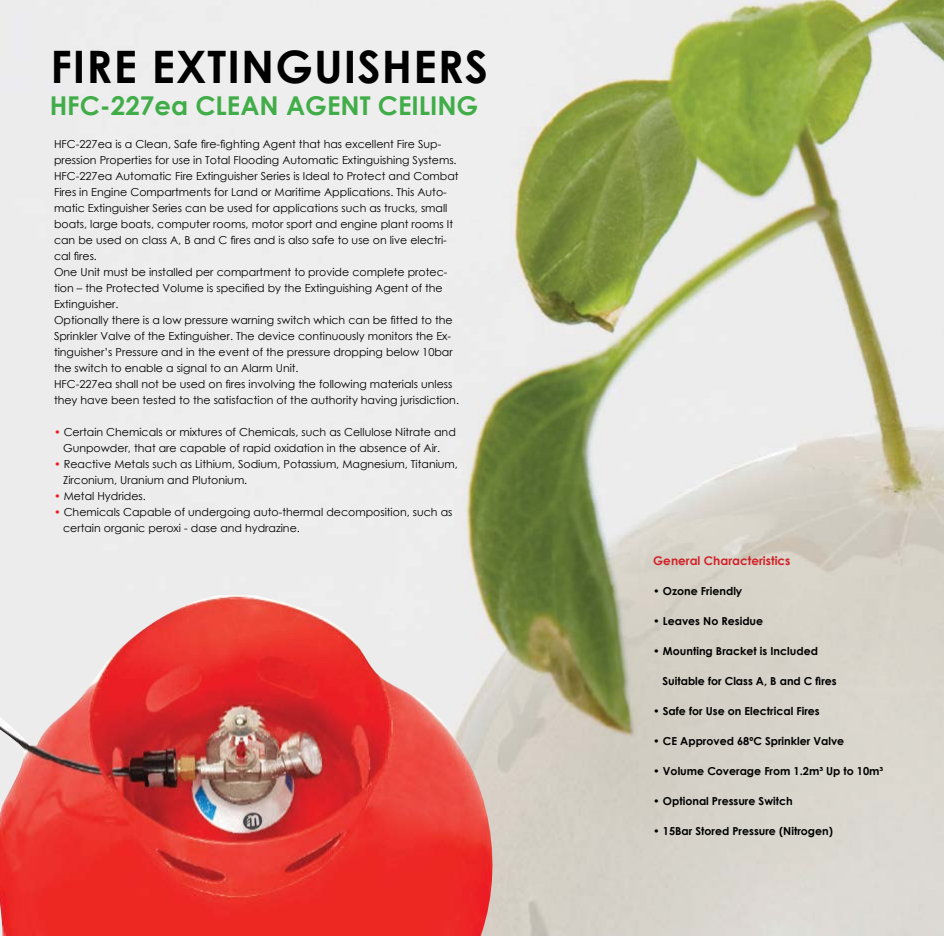
<style>
.page{position:relative;width:944px;height:936px;background:#fff}
.page>*{position:absolute;margin:0;border:0;box-sizing:border-box;transform-origin:0 0}
.t1{font:700 44.7px "Century Gothic";letter-spacing:.025em;color:#000}
.t2{font:700 25.9px "Century Gothic";color:#41ad49}
.t3{font:700 12px "Century Gothic";color:#d2232a}
.t4{font:11px/16px "Century Gothic";color:#000}
.t5{font:700 11px "Century Gothic";color:#000}
.s1{color:#ed1d24}
</style>
<div class="page">
<img style="left:0;top:0;width:944px;height:935px">
<img style="left:0;top:595px;width:509px;height:340px">
<h1 class="t1" style="left:50px;top:33px;width:439px">FIRE EXTINGUISHERS</h1>
<h2 class="t2" style="left:50px;top:86px;width:430px">HFC-227ea CLEAN AGENT CEILING</h2>
<p class="t4" style="left:54px;top:135px;width:407px">HFC-227ea is a Clean, Safe fire-fighting Agent that has excellent Fire Sup&shy;pression Properties for use in Total Flooding Automatic Extinguishing Systems.<br>HFC-227ea Automatic Fire Extinguisher Series is Ideal to Protect and Combat Fires in Engine Compartments for Land or Maritime Applications. This Auto&shy;matic Extinguisher Series can be used for applications such as trucks, small boats, large boats, computer rooms, motor sport and engine plant rooms It can be used on class A, B and C fires and is also safe to use on live electri&shy;cal fires.<br>One Unit must be installed per compartment to provide complete protec&shy;tion – the Protected Volume is specified by the Extinguishing Agent of the Extinguisher.<br>Optionally there is a low pressure warning switch which can be fitted to the Sprinkler Valve of the Extinguisher. The device continuously monitors the Ex&shy;tinguisher’s Pressure and in the event of the pressure dropping below 10bar the switch to enable a signal to an Alarm Unit.<br>HFC-227ea shall not be used on fires involving the following materials unless they have been tested to the satisfaction of the authority having jurisdiction.</p>
<p class="t4" style="left:54px;top:423px;width:403px;text-align:center"><span class="s1">•</span> Certain Chemicals or mixtures of Chemicals, such as Cellulose Nitrate and<br>Gunpowder, that are capable of rapid oxidation in the absence of Air.</p>
<p class="t4" style="left:63px;top:455px;width:396px;text-indent:-9px"><span class="s1">•</span> Reactive Metals such as Lithium, Sodium, Potassium, Magnesium, Titanium,<br>Zirconium, Uranium and Plutonium.</p>
<p class="t4" style="left:54px;top:487px;width:93px"><span class="s1">•</span> Metal Hydrides.</p>
<p class="t4" style="left:63px;top:503px;width:391px;text-indent:-9px"><span class="s1">•</span> Chemicals Capable of undergoing auto-thermal decomposition, such as certain organic peroxi - dase and hydrazine.</p>
<p class="t3" style="left:653px;top:551px;width:139px">General Characteristics</p>
<p class="t5" style="left:653px;top:582px;width:91px">• Ozone Friendly</p>
<p class="t5" style="left:653px;top:612px;width:111px">• Leaves No Residue</p>
<p class="t5" style="left:653px;top:642px;width:166px">• Mounting Bracket is Included</p>
<p class="t5" style="left:662px;top:672px;width:176px">Suitable for Class A, B and C fires</p>
<p class="t5" style="left:653px;top:702px;width:168px">• Safe for Use on Electrical Fires</p>
<p class="t5" style="left:653px;top:732px;width:192px">• CE Approved 68ºC Sprinkler Valve</p>
<p class="t5" style="left:653px;top:762px;width:232px">• Volume Coverage From 1.2m³ Up to 10m³</p>
<p class="t5" style="left:653px;top:792px;width:141px">• Optional Pressure Switch</p>
<p class="t5" style="left:653px;top:822px;width:181px">• 15Bar Stored Pressure (Nitrogen)</p>
</div>
